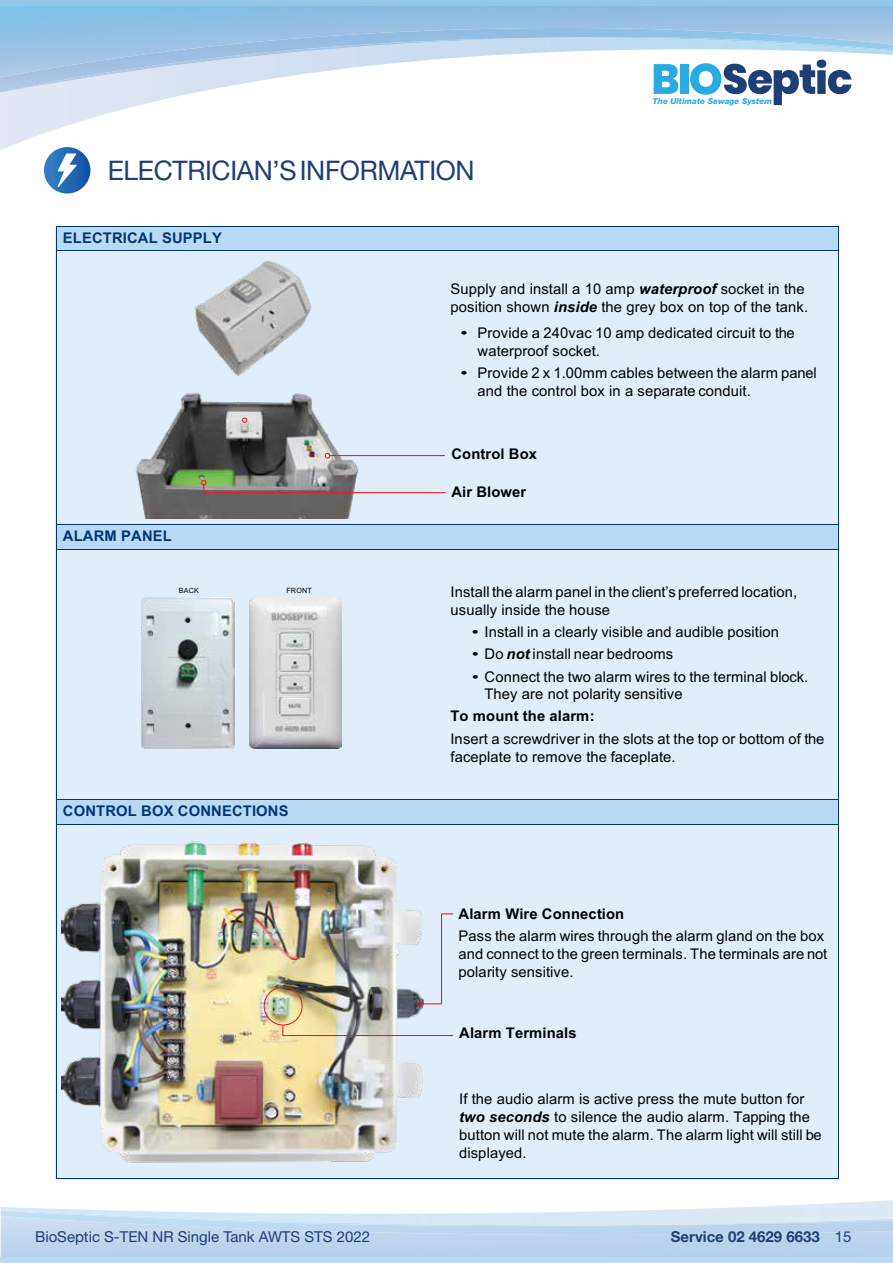
<style>
.page{position:relative;width:893px;height:1263px;background:#fff}
.page>*{position:absolute;margin:0;border:0;box-sizing:border-box;transform-origin:0 0}
.t1{font:27px "Helvetica Neue";letter-spacing:-.015em;color:#1e3e77}
.t2{font:15px "Helvetica Neue";color:#1e3e77}
.t3{font:700 15px "Helvetica Neue";color:#1e3e77}
.t4{font:14.7px/17.9px "Arial";letter-spacing:.01em;color:#000}
.t5{font:14.7px/17.7px "Arial";letter-spacing:.01em;color:#000;scale:1.39 1}
.t6{font:700 14.7px "Arial";letter-spacing:.01em;color:#003779}
.t7{font:700 14.7px "Arial";letter-spacing:.01em;color:#000}
.t8{font:italic 800 8.1px "Helvetica Neue";color:#29abe2}
.t9{font:7.2px "Arial";letter-spacing:.03em;color:#000}
.s1{font-weight:700;font-style:italic}
.s2{font-weight:700}
</style>
<div class="page">
<img style="left:0;top:93px;width:782px;height:57px">
<img style="left:0;top:28px;width:893px;height:65px">
<svg style="left:654px;top:64px;width:24px;height:30px"></svg>
<div style="left:680px;top:64px;width:8px;height:30px;background:#29abe2"></div>
<svg style="left:690px;top:60px;width:161px;height:45px"></svg>
<svg style="left:44px;top:147px;width:46px;height:47px"></svg>
<svg style="left:58px;top:153px;width:19px;height:34px"></svg>
<div style="left:55px;top:226px;width:783px;height:953px;background:#e1eef9"></div>
<img style="left:195px;top:260px;width:117px;height:116px">
<img style="left:135px;top:392px;width:236px;height:127px">
<img style="left:62px;top:841px;width:391px;height:322px">
<img style="left:263px;top:913px;width:191px;height:123px">
<svg style="left:241px;top:417px;width:7px;height:7px"></svg>
<hr style="left:330px;top:455px;width:115px;height:1px;background:#ed1d24">
<svg style="left:324px;top:452px;width:7px;height:7px"></svg>
<svg style="left:201px;top:479px;width:245px;height:15px"></svg>
<img style="left:142px;top:598px;width:92px;height:150px">
<img style="left:250px;top:598px;width:92px;height:150px">
<div style="left:57px;top:226px;width:781px;height:25px;background:#badaf3"></div>
<hr style="left:57px;top:226px;width:781px;height:1px;background:#003779">
<svg style="left:56px;top:226px;width:1px;height:25px"></svg>
<hr style="left:57px;top:251px;width:781px;height:1px;background:#003779">
<svg style="left:838px;top:226px;width:1px;height:25px"></svg>
<hr style="left:56px;top:251px;width:1px;height:273px;background:#003779">
<hr style="left:838px;top:251px;width:1px;height:273px;background:#003779">
<div style="left:57px;top:524px;width:781px;height:25px;background:#badaf3"></div>
<hr style="left:57px;top:524px;width:781px;height:1px;background:#003779">
<svg style="left:56px;top:524px;width:1px;height:26px"></svg>
<hr style="left:57px;top:549px;width:781px;height:1px;background:#003779">
<svg style="left:838px;top:524px;width:1px;height:26px"></svg>
<hr style="left:56px;top:550px;width:1px;height:249px;background:#003779">
<hr style="left:838px;top:550px;width:1px;height:249px;background:#003779">
<div style="left:57px;top:800px;width:781px;height:24px;background:#badaf3"></div>
<hr style="left:57px;top:799px;width:781px;height:1px;background:#003779">
<svg style="left:56px;top:799px;width:1px;height:26px"></svg>
<hr style="left:57px;top:824px;width:781px;height:1px;background:#003779">
<svg style="left:838px;top:799px;width:1px;height:26px"></svg>
<hr style="left:56px;top:825px;width:1px;height:353px;background:#003779">
<hr style="left:57px;top:1178px;width:781px;height:1px;background:#003779">
<hr style="left:838px;top:825px;width:1px;height:353px;background:#003779">
<p class="t1" style="left:108px;top:154px;width:368px">ELECTRICIAN’S INFORMATION</p>
<p class="t6" style="left:63px;top:227px;width:161px">ELECTRICAL SUPPLY</p>
<p class="t8" style="left:653px;top:96px;width:121px">The Ultimate Sewage System</p>
<p class="t4" style="left:451px;top:279px;width:359px">Supply and install a 10 amp <span class="s1">waterproof</span> socket in the position shown <span class="s1">inside</span> the grey box on top of the tank.</p>
<p class="t5" style="left:478px;top:324px;width:230px;text-indent:-17px">• Provide a 240vac 10 amp dedicated circuit to the waterproof socket.</p>
<p class="t5" style="left:477px;top:364px;width:246px;text-indent:-17px">• Provide 2 x 1.00mm cables between the alarm panel and the control box in a separate conduit.</p>
<p class="t6" style="left:63px;top:525px;width:111px">ALARM PANEL</p>
<p class="t7" style="left:451px;top:444px;width:87px">Control Box</p>
<p class="t7" style="left:451px;top:482px;width:76px">Air Blower</p>
<p class="t9" style="left:179px;top:586px;width:22px">BACK</p>
<p class="t9" style="left:286px;top:586px;width:27px">FRONT</p>
<p class="t4" style="left:450px;top:583px;width:348px">Install the alarm panel in the client’s preferred location, usually inside the house</p>
<p class="t5" style="left:472px;top:623px;width:222px">• Install in a clearly visible and audible position</p>
<p class="t5" style="left:472px;top:645px;width:146px">• Do <span class="s1">not</span> install near bedrooms</p>
<p class="t5" style="left:484px;top:667px;width:234px;text-indent:-13px">• Connect the two alarm wires to the terminal block.<br>They are not polarity sensitive</p>
<p class="t4" style="left:450px;top:705px;width:375px;line-height:22.4px"><span class="s2">To mount the alarm:<br></span>Insert a screwdriver in the slots at the top or bottom of the</p>
<p class="t4" style="left:451px;top:748px;width:227px">faceplate to remove the faceplate.</p>
<p class="t6" style="left:63px;top:800px;width:227px">CONTROL BOX CONNECTIONS</p>
<p class="t4" style="left:459px;top:902px;width:367px;line-height:22.4px"><span class="s2">Alarm Wire Connection<br></span>Pass the alarm wires through the alarm gland on the box</p>
<p class="t4" style="left:459px;top:944px;width:370px">and connect to the green terminals. The terminals are not polarity sensitive.</p>
<p class="t7" style="left:459px;top:1022px;width:119px">Alarm Terminals</p>
<p class="t4" style="left:459px;top:1090px;width:364px">If the audio alarm is active press the mute button for <span class="s1">two seconds</span> to silence the audio alarm. Tapping the button will not mute the alarm. The alarm light will still be displayed.</p>
<p class="t2" style="left:35px;top:1228px;width:336px">BioSeptic S-TEN NR Single Tank AWTS STS 2022</p>
<p class="t3" style="left:671px;top:1225px;width:150px">Service 02 4629 6633</p>
<p class="t2" style="left:835px;top:1228px;width:18px">15</p>
</div>
